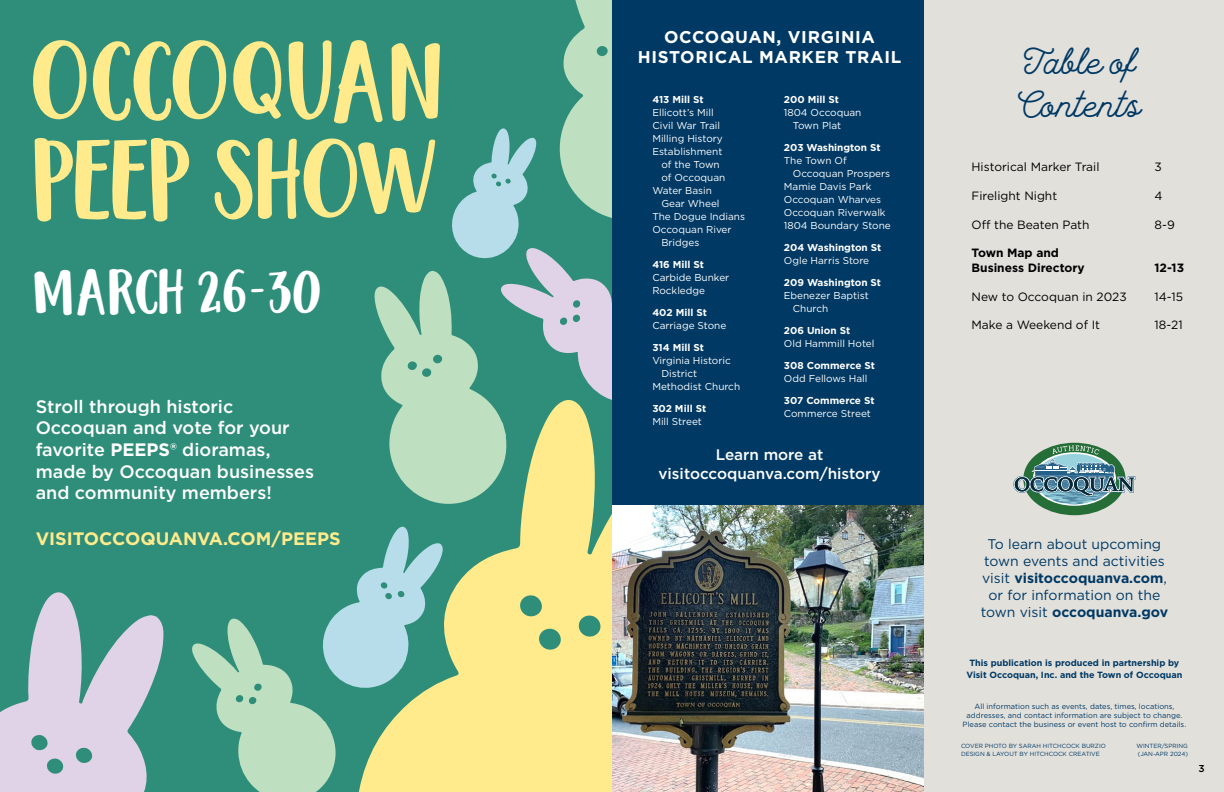
<style>
.page{position:relative;width:1224px;height:792px;background:#fff}
.page>*{position:absolute;margin:0;border:0;box-sizing:border-box;transform-origin:0 0}
.t1{font:82px/98.4px "Camica";color:#ffeb8c}
.t2{font:46px "Camica";color:#fff}
.t3{font:36px/43.2px "Hanley Monoline";color:#003964}
.t4{font:500 18px/21.6px "Gotham";color:#fff}
.t5{font:700 18px "Gotham";color:#ffeb8c}
.t6{font:700 17px/20.4px "Gotham";letter-spacing:.04em;color:#fff;text-align:center}
.t7{font:500 15.3px/18.4px "Gotham";color:#fff;text-align:center}
.t8{font:14px/17px "Gotham";color:#003964;text-align:center}
.t9{font:12px "Gotham";color:#000}
.t10{font:700 12px/14.4px "Gotham";color:#000}
.t11{font:10px/13px "Gotham";color:#fff}
.t12{font:700 10px "Gotham";color:#fff}
.t13{font:500 10px "Gotham";color:#000}
.t14{font:700 9px/12px "Gotham";color:#003964;text-align:center}
.t15{font:7.5px/9px "Gotham";color:#003964;text-align:center}
.t16{font:6px/8px "Gotham";color:#003964}
.s1{font-weight:700}
</style>
<div class="page">
<div style="left:0;top:0;width:629px;height:792px;background:#2f8e7a"></div>
<svg style="left:443px;top:511px;width:169px;height:281px;background:#e3de89"></svg>
<svg style="left:192px;top:526px;width:251px;height:266px"></svg>
<svg style="left:0;top:592px;width:163px;height:200px"></svg>
<svg style="left:374px;top:0;width:238px;height:511px"></svg>
<div style="left:612px;top:0;width:333px;height:792px;background:#003964"></div>
<img style="left:612px;top:505px;width:312px;height:287px">
<div style="left:924px;top:0;width:300px;height:792px;background:#e2e0db"></div>
<svg style="left:1014px;top:443px;width:121px;height:72px"></svg>
<h1 class="t1" style="left:35px;top:24px;width:416px">OCCOQUAN<br>PEEP SHOW</h1>
<h2 class="t2" style="left:35px;top:260px;width:288px">MARCH 26-30</h2>
<h3 class="t4" style="left:36px;top:395px;width:280px">Stroll through historic<br>Occoquan and vote for your favorite <span class="s1">PEEPS</span>® dioramas, made by Occoquan businesses and community members!</h3>
<h3 class="t5" style="left:36px;top:527px;width:307px">VISITOCCOQUANVA.COM/PEEPS</h3>
<h3 class="t6" style="left:638px;top:26px;width:265px">OCCOQUAN, VIRGINIA<br>HISTORICAL MARKER TRAIL</h3>
<p class="t12" style="left:652px;top:93px;width:53px">413 Mill St</p>
<p class="t11" style="left:652px;top:106px;width:63px">Ellicott’s Mill</p>
<p class="t11" style="left:652px;top:119px;width:69px">Civil War Trail</p>
<p class="t11" style="left:652px;top:132px;width:72px">Milling History</p>
<p class="t11" style="left:652px;top:145px;width:72px">Establishment</p>
<p class="t11" style="left:661px;top:158px;width:60px">of the Town</p>
<p class="t11" style="left:661px;top:171px;width:65px">of Occoquan</p>
<p class="t11" style="left:652px;top:184px;width:61px">Water Basin</p>
<p class="t11" style="left:661px;top:197px;width:60px">Gear Wheel</p>
<p class="t11" style="left:652px;top:210px;width:94px">The Dogue Indians</p>
<p class="t11" style="left:652px;top:223px;width:81px">Occoquan River</p>
<p class="t11" style="left:661px;top:236px;width:40px">Bridges</p>
<p class="t12" style="left:652px;top:258px;width:53px">416 Mill St</p>
<p class="t11" style="left:652px;top:271px;width:78px">Carbide Bunker<br>Rockledge</p>
<p class="t12" style="left:652px;top:306px;width:56px">402 Mill St</p>
<p class="t11" style="left:652px;top:319px;width:76px">Carriage Stone</p>
<p class="t12" style="left:652px;top:341px;width:53px">314 Mill St</p>
<p class="t11" style="left:652px;top:354px;width:80px">Virginia Historic</p>
<p class="t11" style="left:661px;top:367px;width:37px">District</p>
<p class="t11" style="left:652px;top:380px;width:89px">Methodist Church</p>
<p class="t12" style="left:652px;top:402px;width:55px">302 Mill St</p>
<p class="t11" style="left:652px;top:415px;width:51px">Mill Street</p>
<h3 class="t7" style="left:658px;top:446px;width:224px">Learn more at visitoccoquanva.com/history</h3>
<p class="t12" style="left:784px;top:93px;width:57px">200 Mill St</p>
<p class="t11" style="left:793px;top:106px;width:70px;text-indent:-9px">1804 Occoquan<br>Town Plat</p>
<p class="t12" style="left:784px;top:141px;width:98px">203 Washington St</p>
<p class="t11" style="left:784px;top:154px;width:64px">The Town Of</p>
<p class="t11" style="left:793px;top:167px;width:99px">Occoquan Prospers</p>
<p class="t11" style="left:784px;top:180px;width:89px">Mamie Davis Park</p>
<p class="t11" style="left:784px;top:193px;width:99px">Occoquan Wharves</p>
<p class="t11" style="left:784px;top:206px;width:103px">Occoquan Riverwalk</p>
<p class="t11" style="left:784px;top:219px;width:108px">1804 Boundary Stone</p>
<p class="t12" style="left:784px;top:241px;width:99px">204 Washington St</p>
<p class="t11" style="left:784px;top:254px;width:87px">Ogle Harris Store</p>
<p class="t12" style="left:784px;top:276px;width:99px">209 Washington St</p>
<p class="t11" style="left:793px;top:289px;width:77px;text-indent:-9px">Ebenezer Baptist<br>Church</p>
<p class="t12" style="left:784px;top:324px;width:68px">206 Union St</p>
<p class="t11" style="left:784px;top:337px;width:92px">Old Hammill Hotel</p>
<p class="t12" style="left:784px;top:359px;width:93px">308 Commerce St</p>
<p class="t11" style="left:784px;top:372px;width:85px">Odd Fellows Hall</p>
<p class="t12" style="left:784px;top:394px;width:92px">307 Commerce St</p>
<p class="t11" style="left:784px;top:407px;width:89px">Commerce Street</p>
<h3 class="t3" style="left:1018px;top:40px;width:125px">Table of<br>Contents</h3>
<p class="t9" style="left:972px;top:159px;width:129px">Historical Marker Trail</p>
<p class="t9" style="left:1155px;top:159px;width:9px">3</p>
<p class="t9" style="left:972px;top:188px;width:87px">Firelight Night</p>
<p class="t9" style="left:1155px;top:188px;width:10px">4</p>
<p class="t9" style="left:972px;top:217px;width:120px">Off the Beaten Path</p>
<p class="t9" style="left:1155px;top:217px;width:22px">8-9</p>
<p class="t10" style="left:972px;top:246px;width:115px">Town Map and<br>Business Directory</p>
<p class="t10" style="left:1155px;top:260px;width:31px">12-13</p>
<p class="t9" style="left:972px;top:289px;width:157px">New to Occoquan in 2023</p>
<p class="t9" style="left:1155px;top:289px;width:30px">14-15</p>
<p class="t9" style="left:972px;top:317px;width:130px">Make a Weekend of It</p>
<p class="t9" style="left:1155px;top:317px;width:30px">18-21</p>
<h3 class="t8" style="left:981px;top:535px;width:189px">To learn about upcoming town events and activities visit <span class="s1">visitoccoquanva.com</span>, or for information on the town visit <span class="s1">occoquanva.gov</span></h3>
<p class="t14" style="left:966px;top:657px;width:217px">This publication is produced in partnership by<br>Visit Occoquan, Inc. and the Town of Occoquan</p>
<p class="t15" style="left:963px;top:702px;width:225px">All information such as events, dates, times, locations, addresses, and contact information are subject to change.<br>Please contact the business or event host to confirm details.</p>
<p class="t16" style="left:961px;top:742px;width:146px">COVER PHOTO BY SARAH HITCHCOCK BURZIO<br>DESIGN &amp; LAYOUT BY HITCHCOCK CREATIVE</p>
<p class="t16" style="left:1136px;top:742px;width:53px">WINTER/SPRING (JAN-APR 2024)</p>
<p class="t13" style="left:1198px;top:762px;width:8px">3</p>
</div>
